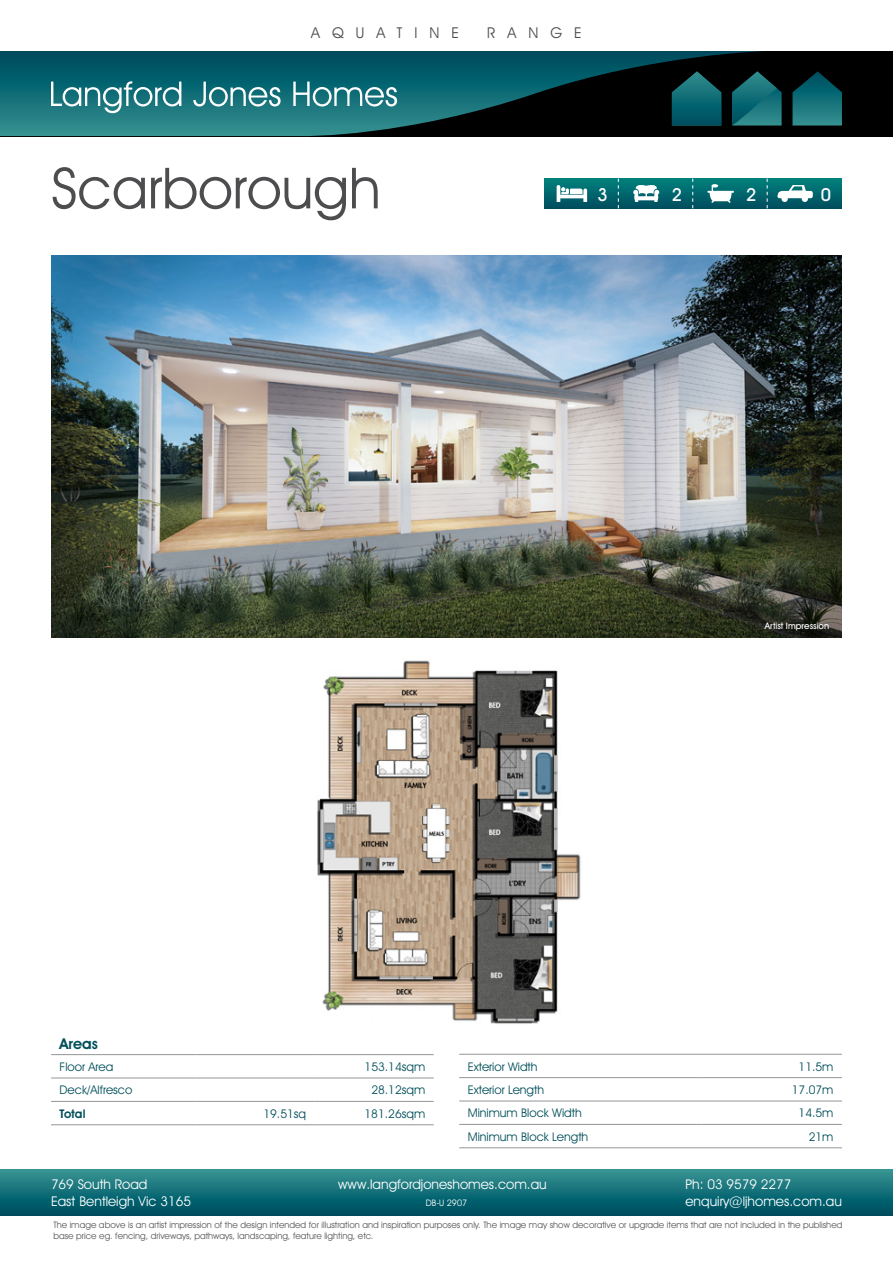
<style>
.page{position:relative;width:893px;height:1263px;background:#fff}
.page>*{position:absolute;margin:0;border:0;box-sizing:border-box;transform-origin:0 0}
.t1{font:57px "Avant Garde IT Cby BT";color:#4d4d4f}
.t2{font:500 18px "Avant Garde IT Cby BT";color:#fff}
.t3{font:15px "Avant Garde IT Cby BT";letter-spacing:.8em;color:#4d4d4f}
.t4{font:600 15px "Avant Garde IT Cby BT";color:#004f5a}
.t5{font:13.5px/16.2px "Avant Garde IT Cby BT";color:#fff}
.t6{font:12px "Avant Garde IT Cby BT";color:#004f5a}
.t7{font:600 12px "Avant Garde IT Cby BT";color:#004f5a}
.t8{font:9px/10.8px "Avant Garde IT Cby BT";color:#58595b}
.t9{font:500 9px "Avant Garde IT Cby BT";color:#fff}
.t10{font:9px "Avant Garde IT Cby BT";color:#fff}
</style>
<div class="page">
<div style="left:0;top:51px;width:893px;height:85px;background:#000"></div>
<svg style="left:0;top:51px;width:766px;height:86px"></svg>
<div style="left:0;top:1169px;width:893px;height:47px;background:linear-gradient(to bottom,#369593,#00495c)"></div>
<svg style="left:672px;top:71px;width:170px;height:55px"></svg>
<svg style="left:51px;top:81px;width:130px;height:32px"></svg>
<svg style="left:193px;top:82px;width:88px;height:25px"></svg>
<svg style="left:293px;top:82px;width:104px;height:25px"></svg>
<img style="left:51px;top:255px;width:791px;height:383px">
<img style="left:317px;top:660px;width:264px;height:364px">
<svg style="left:544px;top:179px;width:298px;height:29px"></svg>
<svg style="left:557px;top:185px;width:30px;height:17px"></svg>
<svg style="left:633px;top:185px;width:26px;height:17px"></svg>
<svg style="left:707px;top:184px;width:27px;height:19px"></svg>
<svg style="left:777px;top:185px;width:36px;height:17px"></svg>
<svg style="left:767px;top:179px;width:1px;height:29px"></svg>
<svg style="left:692px;top:179px;width:1px;height:29px"></svg>
<svg style="left:618px;top:179px;width:1px;height:29px"></svg>
<hr style="left:51px;top:1077px;width:145px;height:1px;background:#939598">
<hr style="left:196px;top:1077px;width:119px;height:1px;background:#939598">
<hr style="left:315px;top:1077px;width:119px;height:1px;background:#939598">
<hr style="left:51px;top:1101px;width:145px;height:1px;background:#939598">
<hr style="left:196px;top:1101px;width:119px;height:1px;background:#939598">
<hr style="left:315px;top:1101px;width:119px;height:1px;background:#939598">
<hr style="left:51px;top:1124px;width:145px;height:1px;background:#939598">
<hr style="left:196px;top:1124px;width:119px;height:1px;background:#939598">
<hr style="left:315px;top:1124px;width:119px;height:1px;background:#939598">
<hr style="left:51px;top:1054px;width:145px;height:1px;background:#939598">
<hr style="left:196px;top:1054px;width:119px;height:1px;background:#939598">
<hr style="left:315px;top:1054px;width:119px;height:1px;background:#939598">
<hr style="left:459px;top:1077px;width:243px;height:1px;background:#939598">
<hr style="left:702px;top:1077px;width:140px;height:1px;background:#939598">
<hr style="left:459px;top:1124px;width:243px;height:1px;background:#939598">
<hr style="left:702px;top:1124px;width:140px;height:1px;background:#939598">
<hr style="left:459px;top:1147px;width:243px;height:1px;background:#939598">
<hr style="left:702px;top:1147px;width:140px;height:1px;background:#939598">
<hr style="left:459px;top:1101px;width:243px;height:1px;background:#939598">
<hr style="left:702px;top:1101px;width:140px;height:1px;background:#939598">
<hr style="left:459px;top:1054px;width:243px;height:1px;background:#939598">
<hr style="left:702px;top:1054px;width:140px;height:1px;background:#939598">
<h3 class="t3" style="left:311px;top:24px;width:149px">AQUATINE</h3>
<h3 class="t3" style="left:487px;top:24px;width:96px">RANGE</h3>
<h1 class="t1" style="left:51px;top:153px;width:331px">Scarborough</h1>
<h2 class="t2" style="left:597px;top:183px;width:12px">3</h2>
<h2 class="t2" style="left:672px;top:183px;width:12px">2</h2>
<h2 class="t2" style="left:746px;top:183px;width:12px">2</h2>
<h2 class="t2" style="left:821px;top:183px;width:12px">0</h2>
<p class="t9" style="left:765px;top:620px;width:66px">Artist Impression</p>
<h3 class="t4" style="left:60px;top:1034px;width:40px">Areas</h3>
<h3 class="t6" style="left:60px;top:1059px;width:55px">Floor Area</h3>
<h3 class="t6" style="left:365px;top:1059px;width:62px">153.14sqm</h3>
<h3 class="t6" style="left:60px;top:1083px;width:74px">Deck/Alfresco</h3>
<h3 class="t6" style="left:371px;top:1083px;width:55px">28.12sqm</h3>
<h3 class="t7" style="left:60px;top:1106px;width:27px">Total</h3>
<h3 class="t6" style="left:263px;top:1106px;width:44px">19.51sq</h3>
<h3 class="t6" style="left:365px;top:1106px;width:62px">181.26sqm</h3>
<h3 class="t6" style="left:468px;top:1059px;width:71px">Exterior Width</h3>
<h3 class="t6" style="left:798px;top:1059px;width:36px">11.5m</h3>
<h3 class="t6" style="left:468px;top:1082px;width:78px">Exterior Length</h3>
<h3 class="t6" style="left:792px;top:1082px;width:43px">17.07m</h3>
<h3 class="t6" style="left:468px;top:1106px;width:116px">Minimum Block Width</h3>
<h3 class="t6" style="left:798px;top:1106px;width:36px">14.5m</h3>
<h3 class="t6" style="left:468px;top:1129px;width:122px">Minimum Block Length</h3>
<h3 class="t6" style="left:809px;top:1129px;width:26px">21m</h3>
<h3 class="t5" style="left:51px;top:1176px;width:141px">769 South Road<br>East Bentleigh Vic 3165</h3>
<p class="t8" style="left:53px;top:1219px;width:790px">The image above is an artist impression of the design intended for illustration and inspiration purposes only. The image may show decorative or upgrade items that are not included in the published base price eg. fencing, driveways, pathways, landscaping, feature lighting, etc.</p>
<h3 class="t5" style="left:685px;top:1176px;width:158px">Ph: 03 9579 2277 enquiry@ljhomes.com.au</h3>
<h3 class="t5" style="left:338px;top:1176px;width:210px">www.langfordjoneshomes.com.au</h3>
<p class="t10" style="left:426px;top:1197px;width:43px">DB-U 2907</p>
</div>
